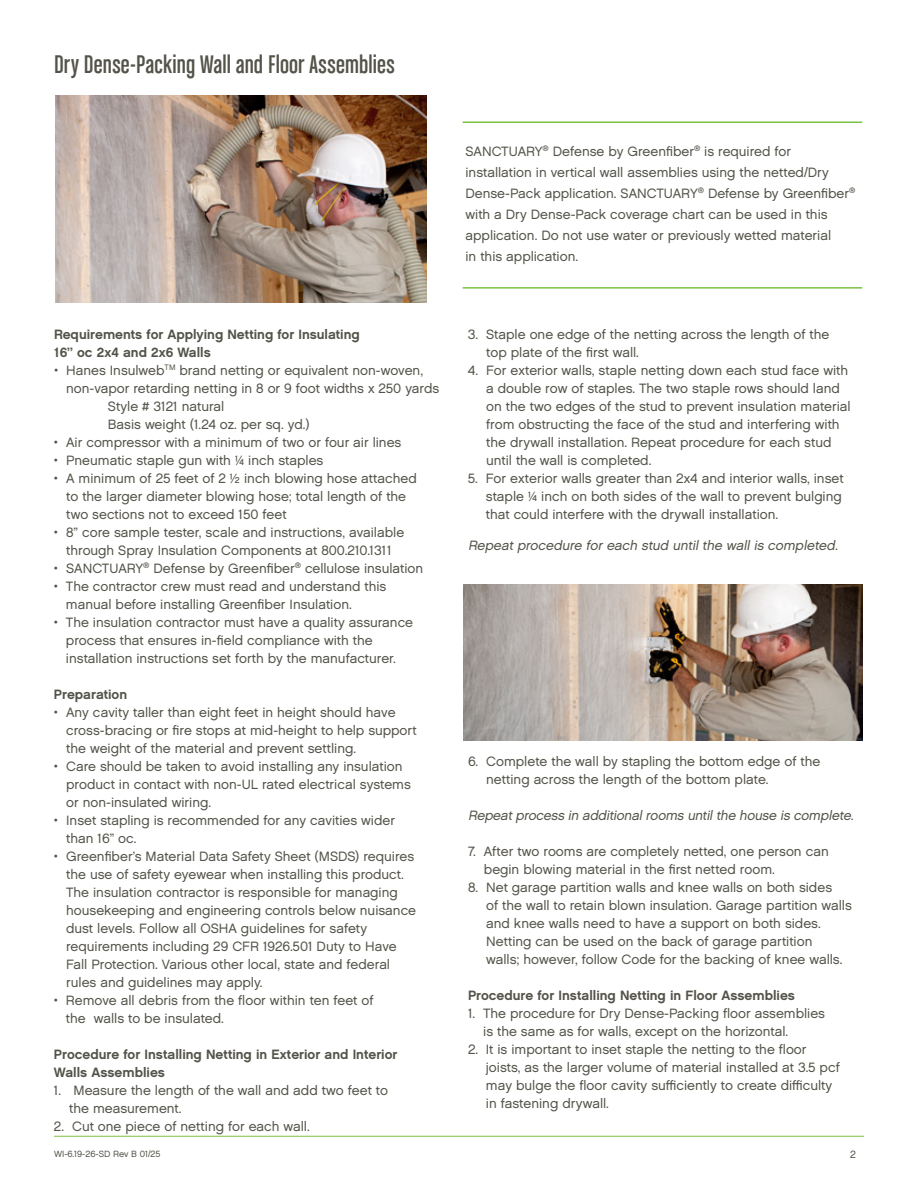
<style>
.page{position:relative;width:918px;height:1188px;background:#fff}
.page>*{position:absolute;margin:0;border:0;box-sizing:border-box;transform-origin:0 0}
.t1{font:27px "Chalet Comprime Cologne Sixty";letter-spacing:.005em;color:#54534a}
.t2{font:13.5px/18px "Chalet London Nineteen Sixty";color:#54534a}
.t3{font:13.5px/18px "Chalet New York Nineteen Sixty";color:#54534a}
.t4{font:italic 13.5px "Chalet London Nineteen Sixty";color:#54534a}
.t5{font:10.5px "Chalet London Nineteen Sixty";color:#54534a}
.t6{font:9px "Chalet London Nineteen Sixty";color:#54534a}
</style>
<div class="page">
<img style="left:463px;top:585px;width:399px;height:155px">
<img style="left:56px;top:95px;width:370px;height:207px">
<hr style="left:463px;top:287px;width:399px;height:2px;background:#7ac143">
<hr style="left:463px;top:122px;width:399px;height:1px;background:#7ac143">
<hr style="left:54px;top:1136px;width:810px;height:1px;background:#7ac143">
<h1 class="t1" style="left:54px;top:49px;width:342px">Dry Dense-Packing Wall and Floor Assemblies</h1>
<p class="t3" style="left:54px;top:325px;width:307px">Requirements for Applying Netting for Insulating<br>16” oc 2x4 and 2x6 Walls</p>
<p class="t2" style="left:54px;top:361px;width:371px">• Hanes Insulweb<sup>TM</sup> brand netting or equivalent non-woven,</p>
<p class="t2" style="left:66px;top:379px;width:375px">non-vapor retarding netting in 8 or 9 foot widths x 250 yards</p>
<p class="t2" style="left:108px;top:397px;width:118px">Style # 3121 natural</p>
<p class="t2" style="left:108px;top:415px;width:203px">Basis weight (1.24 oz. per sq. yd.)</p>
<p class="t2" style="left:54px;top:433px;width:349px">• Air compressor with a minimum of two or four air lines</p>
<p class="t2" style="left:54px;top:451px;width:271px">• Pneumatic staple gun with ¼ inch staples</p>
<p class="t2" style="left:66px;top:469px;width:352px;text-indent:-12px">• A minimum of 25 feet of 2 ½ inch blowing hose attached to the larger diameter blowing hose; total length of the two sections not to exceed 150 feet</p>
<p class="t2" style="left:54px;top:523px;width:352px;text-align:center">• 8” core sample tester, scale and instructions, available through Spray Insulation Components at 800.210.1311</p>
<p class="t2" style="left:54px;top:559px;width:371px">• SANCTUARY<sup>®</sup> Defense by Greenfiber<sup>®</sup> cellulose insulation</p>
<p class="t2" style="left:66px;top:577px;width:322px;text-indent:-12px">• The contractor crew must read and understand this manual before installing Greenfiber Insulation.</p>
<p class="t2" style="left:66px;top:613px;width:349px;text-indent:-12px">• The insulation contractor must have a quality assurance process that ensures in-field compliance with the installation instructions set forth by the manufacturer.</p>
<p class="t3" style="left:54px;top:685px;width:75px">Preparation</p>
<p class="t2" style="left:66px;top:703px;width:352px;text-indent:-12px">• Any cavity taller than eight feet in height should have cross-bracing or fire stops at mid-height to help support the weight of the material and prevent settling.</p>
<p class="t2" style="left:66px;top:757px;width:346px;text-indent:-12px">• Care should be taken to avoid installing any insulation product in contact with non-UL rated electrical systems or non-insulated wiring.</p>
<p class="t2" style="left:66px;top:811px;width:330px;text-indent:-12px">• Inset stapling is recommended for any cavities wider than 16” oc.</p>
<p class="t2" style="left:66px;top:847px;width:352px;text-indent:-12px">• Greenfiber’s Material Data Safety Sheet (MSDS) requires the use of safety eyewear when installing this product.<br>The insulation contractor is responsible for managing housekeeping and engineering controls below nuisance dust levels. Follow all OSHA guidelines for safety requirements including 29 CFR 1926.501 Duty to Have Fall Protection. Various other local, state and federal rules and guidelines may apply.</p>
<p class="t2" style="left:66px;top:991px;width:309px;text-indent:-12px">• Remove all debris from the floor within ten feet of the walls to be insulated.</p>
<p class="t3" style="left:54px;top:1045px;width:345px">Procedure for Installing Netting in Exterior and Interior<br>Walls Assemblies</p>
<p class="t2" style="left:69px;top:1081px;width:320px;text-indent:-15px">1. Measure the length of the wall and add two feet to the measurement.</p>
<p class="t2" style="left:54px;top:1117px;width:257px">2. Cut one piece of netting for each wall.</p>
<p class="t2" style="left:465px;top:141px;width:392px;line-height:21px">SANCTUARY<sup>®</sup> Defense by Greenfiber<sup>®</sup> is required for installation in vertical wall assemblies using the netted/Dry Dense-Pack application. SANCTUARY<sup>®</sup> Defense by Greenfiber<sup>® </sup>with a Dry Dense-Pack coverage chart can be used in this application. Do not use water or previously wetted material<br>in this application.</p>
<p class="t2" style="left:486px;top:325px;width:345px;text-indent:-18px">3. Staple one edge of the netting across the length of the top plate of the first wall.</p>
<p class="t2" style="left:486px;top:361px;width:366px;text-indent:-18px">4. For exterior walls, staple netting down each stud face with a double row of staples. The two staple rows should land on the two edges of the stud to prevent insulation material from obstructing the face of the stud and interfering with the drywall installation. Repeat procedure for each stud until the wall is completed.</p>
<p class="t2" style="left:486px;top:469px;width:359px;text-indent:-18px">5. For exterior walls greater than 2x4 and interior walls, inset staple ¼ inch on both sides of the wall to prevent bulging that could interfere with the drywall installation.</p>
<p class="t4" style="left:468px;top:537px;width:374px">Repeat procedure for each stud until the wall is completed.</p>
<p class="t2" style="left:486px;top:752px;width:336px;text-indent:-18px">6. Complete the wall by stapling the bottom edge of the netting across the length of the bottom plate.</p>
<p class="t4" style="left:468px;top:807px;width:390px">Repeatprocess in additionalrooms untilthe house is complete.</p>
<p class="t2" style="left:484px;top:842px;width:346px;text-indent:-16px">7. After two rooms are completely netted, one person can begin blowing material in the first netted room.</p>
<p class="t2" style="left:486px;top:878px;width:367px;text-indent:-18px">8. Net garage partition walls and knee walls on both sides<br>of the wall to retain blown insulation. Garage partition walls and knee walls need to have a support on both sides.<br>Netting can be used on the back of garage partition<br>walls; however, follow Code for the backing of knee walls.</p>
<p class="t3" style="left:468px;top:986px;width:329px">Procedure for Installing Netting in Floor Assemblies</p>
<p class="t2" style="left:483px;top:1004px;width:343px;text-indent:-15px">1. The procedure for Dry Dense-Packing floor assemblies is the same as for walls, except on the horizontal.</p>
<p class="t2" style="left:486px;top:1040px;width:356px;text-indent:-18px">2. It is important to inset staple the netting to the floor joists, as the larger volume of material installed at 3.5 pcf may bulge the floor cavity sufficiently to create difficulty in fastening drywall.</p>
<p class="t6" style="left:54px;top:1149px;width:108px">WI-6.19-26-SD Rev B 01/25</p>
<p class="t5" style="left:850px;top:1148px;width:7px">2</p>
</div>
